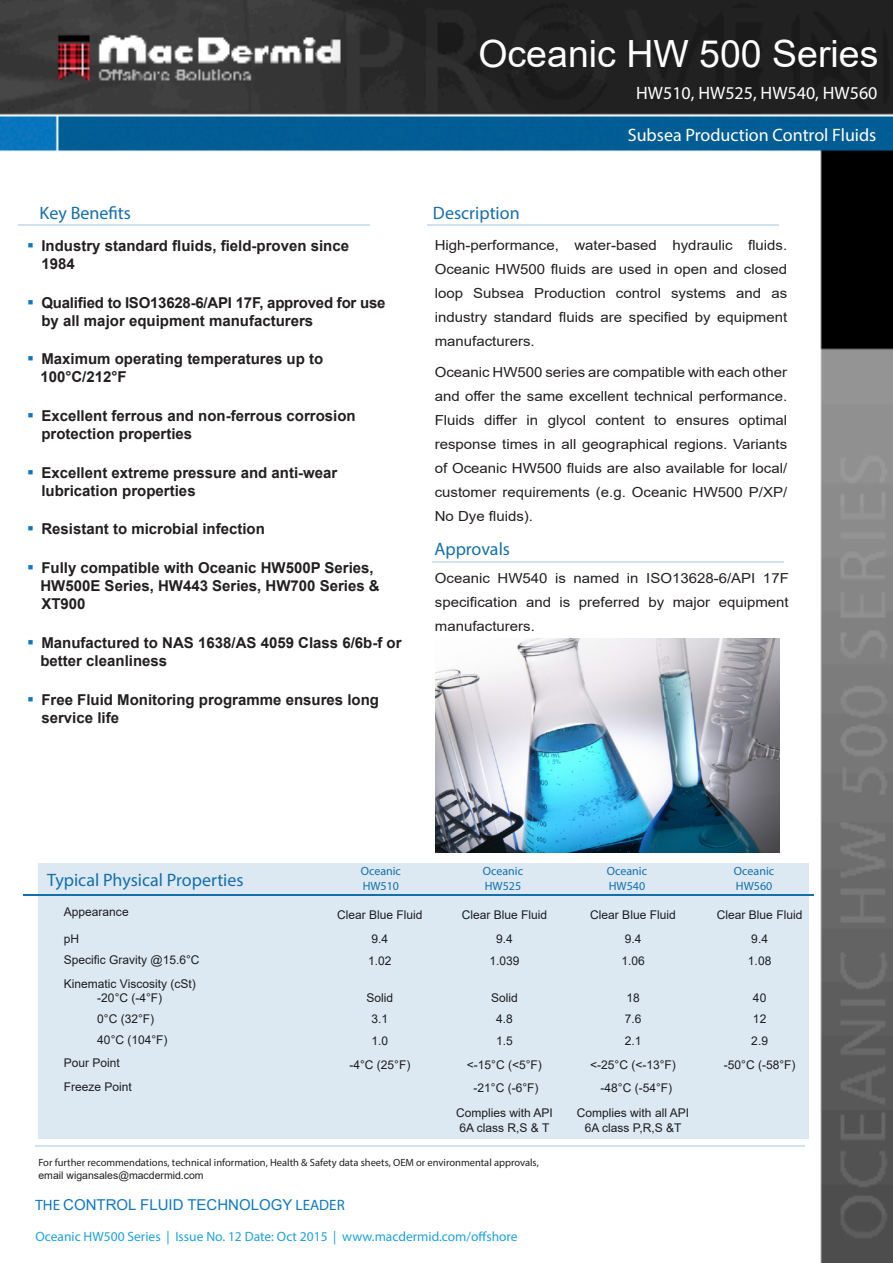
<style>
.page{position:relative;width:893px;height:1263px;background:#fff}
.page>*{position:absolute;margin:0;border:0;box-sizing:border-box;transform-origin:0 0}
.t1{font:37.5px "Arial";color:#fff}
.t2{font:18px "Myriad Pro";color:#156fab}
.t3{font:18px "Myriad Pro";color:#fff}
.t4{font:700 15px/18px "Arial";color:#231f20}
.t5{font:15px "Arial";color:#1078be}
.t6{font:13.8px/24px "Arial";color:#231f20;text-align:justify;scale:1.08 1}
.t7{font:13.5px "Myriad Pro";color:#1ea1d9}
.t8{font:12px/14.4px "Arial";color:#231f20;text-align:center}
.t9{font:12px "Myriad Pro";color:#156fab}
.t10{font:10.5px "Myriad Pro";color:#231f20}
.t11{font:10.5px "Arial";color:#231f20}
.s1{font-family:"Myriad Pro"}
</style>
<div class="page">
<img style="left:0;top:0;width:893px;height:1263px">
<hr style="left:427px;top:224px;width:351px;height:2px;background:#d0e2ee">
<hr style="left:432px;top:561px;width:351px;height:2px;background:#d0e2ee">
<div style="left:38px;top:863px;width:771px;height:275px;background:#dce9f3"></div>
<hr style="left:24px;top:894px;width:790px;height:1px;background:#156fab">
<hr style="left:19px;top:224px;width:351px;height:2px;background:#d0e2ee">
<hr style="left:35px;top:1145px;width:770px;height:2px;background:#d0e2ee">
<img style="left:436px;top:638px;width:343px;height:214px">
<p class="t1" style="left:478px;top:28px;width:402px">Oceanic HW 500 Series</p>
<p class="t3" style="left:636px;top:81px;width:243px">HW510, HW525, HW540, HW560</p>
<p class="t2" style="left:40px;top:202px;width:93px">Key Benefits</p>
<p class="t2" style="left:433px;top:202px;width:88px">Description</p>
<p class="t3" style="left:628px;top:124px;width:250px">Subsea Production Control Fluids</p>
<p class="t4" style="left:41px;top:237px;width:309px;text-indent:-14px"><sup>■</sup> Industry standard fluids, field-proven since<br>1984</p>
<p class="t4" style="left:41px;top:293px;width:346px;text-indent:-14px"><sup>■</sup> Qualified to ISO13628-6/API 17F, approved for use by all major equipment manufacturers</p>
<p class="t4" style="left:40px;top:350px;width:284px;text-indent:-13px"><sup>■</sup> Maximum operating temperatures up to<br>100°C/212°F</p>
<p class="t4" style="left:41px;top:407px;width:316px;text-indent:-14px"><sup>■</sup> Excellent ferrous and non-ferrous corrosion protection properties</p>
<p class="t4" style="left:41px;top:464px;width:297px;text-indent:-14px"><sup>■</sup> Excellent extreme pressure and anti-wear lubrication properties</p>
<p class="t4" style="left:28px;top:520px;width:238px"><sup>■</sup> Resistant to microbial infection</p>
<p class="t4" style="left:40px;top:559px;width:341px;text-indent:-13px"><sup>■</sup> Fully compatible with Oceanic HW500P Series,<br>HW500E Series, HW443 Series, HW700 Series &amp;<br>XT900</p>
<p class="t4" style="left:40px;top:634px;width:363px;text-indent:-13px"><sup>■</sup> Manufactured to NAS 1638/AS 4059 Class 6/6b-f or better cleanliness</p>
<p class="t4" style="left:41px;top:690px;width:339px;text-indent:-14px"><sup>■</sup> Free Fluid Monitoring programme ensures long service life</p>
<p class="t6" style="left:435px;top:233px;width:328px">High-performance, water-based hydraulic fluids.<br>Oceanic HW500 fluids are used in open and closed loop Subsea Production control systems and as industry standard fluids are specified by equipment manufacturers.</p>
<p class="t6" style="left:435px;top:360px;width:328px">Oceanic HW500 series are compatible with each other and offer the same excellent technical performance.<br>Fluids differ in glycol content to ensures optimal response times in all geographical regions. Variants of Oceanic HW500 fluids are also available for local/ customer requirements (e.g. Oceanic HW500 P/XP/ No Dye fluids).</p>
<p class="t2" style="left:434px;top:537px;width:77px">Approvals</p>
<p class="t6" style="left:435px;top:566px;width:329px">Oceanic HW540 is named in ISO13628-6/API 17F specification and is preferred by major equipment manufacturers.</p>
<p class="t9" style="left:361px;top:864px;width:42px">Oceanic</p>
<p class="t9" style="left:363px;top:878px;width:38px">HW510</p>
<p class="t9" style="left:483px;top:864px;width:42px">Oceanic</p>
<p class="t9" style="left:485px;top:878px;width:38px">HW525</p>
<p class="t9" style="left:607px;top:864px;width:42px">Oceanic</p>
<p class="t9" style="left:609px;top:878px;width:38px">HW540</p>
<p class="t9" style="left:734px;top:864px;width:42px">Oceanic</p>
<p class="t2" style="left:47px;top:868px;width:198px">Typical Physical Properties</p>
<p class="t9" style="left:736px;top:878px;width:38px">HW560</p>
<p class="t8" style="left:64px;top:905px;width:66px">Appearance</p>
<p class="t8" style="left:337px;top:908px;width:87px">Clear Blue Fluid</p>
<p class="t8" style="left:462px;top:908px;width:87px">Clear Blue Fluid</p>
<p class="t8" style="left:590px;top:908px;width:87px">Clear Blue Fluid</p>
<p class="t8" style="left:717px;top:908px;width:87px">Clear Blue Fluid</p>
<p class="t8" style="left:64px;top:931px;width:17px">pH</p>
<p class="t8" style="left:372px;top:932px;width:18px">9.4</p>
<p class="t8" style="left:496px;top:932px;width:18px">9.4</p>
<p class="t8" style="left:625px;top:932px;width:18px">9.4</p>
<p class="t8" style="left:751px;top:932px;width:18px">9.4</p>
<p class="t8" style="left:64px;top:953px;width:137px">Specific Gravity @15.6°C</p>
<p class="t8" style="left:368px;top:953px;width:25px">1.02</p>
<p class="t8" style="left:489px;top:953px;width:32px">1.039</p>
<p class="t8" style="left:621px;top:953px;width:25px">1.06</p>
<p class="t8" style="left:748px;top:953px;width:25px">1.08</p>
<p class="t8" style="left:64px;top:976px;width:133px">Kinematic Viscosity (cSt) -20°C (-4°F)</p>
<p class="t8" style="left:367px;top:990px;width:28px">Solid</p>
<p class="t8" style="left:491px;top:990px;width:28px">Solid</p>
<p class="t8" style="left:626px;top:990px;width:15px">18</p>
<p class="t8" style="left:753px;top:990px;width:15px">40</p>
<p class="t8" style="left:97px;top:1011px;width:58px">0°C (32°F)</p>
<p class="t8" style="left:372px;top:1011px;width:18px">3.1</p>
<p class="t8" style="left:496px;top:1011px;width:18px">4.8</p>
<p class="t8" style="left:625px;top:1011px;width:18px">7.6</p>
<p class="t8" style="left:753px;top:1011px;width:15px">12</p>
<p class="t8" style="left:97px;top:1033px;width:72px">40°C (104°F)</p>
<p class="t8" style="left:372px;top:1034px;width:18px">1.0</p>
<p class="t8" style="left:496px;top:1034px;width:18px">1.5</p>
<p class="t8" style="left:625px;top:1034px;width:18px">2.1</p>
<p class="t8" style="left:751px;top:1034px;width:18px">2.9</p>
<p class="t8" style="left:64px;top:1056px;width:58px">Pour Point</p>
<p class="t8" style="left:349px;top:1057px;width:62px">-4°C (25°F)</p>
<p class="t8" style="left:467px;top:1057px;width:76px">&lt;-15°C (&lt;5°F)</p>
<p class="t8" style="left:590px;top:1057px;width:87px">&lt;-25°C (&lt;-13°F)</p>
<p class="t8" style="left:724px;top:1057px;width:73px">-50°C (-58°F)</p>
<p class="t8" style="left:64px;top:1079px;width:70px">Freeze Point</p>
<p class="t8" style="left:474px;top:1081px;width:66px">-21°C (-6°F)</p>
<p class="t8" style="left:600px;top:1081px;width:73px">-48°C (-54°F)</p>
<p class="t8" style="left:456px;top:1106px;width:98px;text-align:left">Complies with API<br>6A class R,S &amp; T</p>
<p class="t8" style="left:577px;top:1106px;width:114px">Complies with all API<br>6A class P,R,S &amp;T</p>
<p class="t10" style="left:38px;top:1156px;width:502px">For further recommendations, technical information, Health &amp; Safety data sheets, OEM or environmental approvals,</p>
<p class="t11" style="left:38px;top:1168px;width:167px">email wigansales@macdermid.com</p>
<p class="t5" style="left:35px;top:1194px;width:311px"><span class="s1">THE</span> CONTROL FLUID TECHNOLOGY <span class="s1">LEADER</span></p>
<p class="t7" style="left:35px;top:1228px;width:484px">Oceanic HW500 Series | Issue No. 12 Date: Oct 2015 | www.macdermid.com/offshore</p>
</div>
